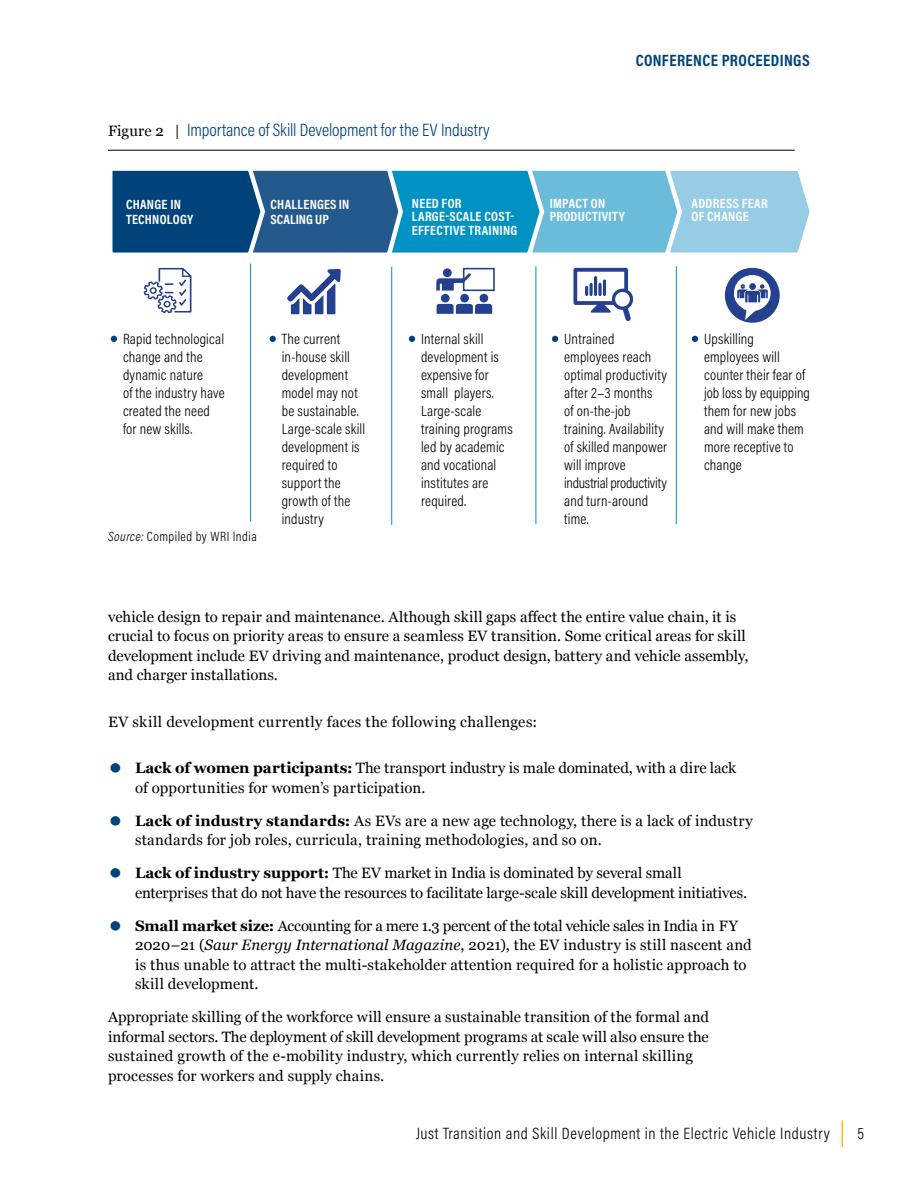
<style>
.page{position:relative;width:918px;height:1188px;background:#fff}
.page>*{position:absolute;margin:0;border:0;box-sizing:border-box;transform-origin:0 0}
.t1{font:300 18px "Acumin Pro Cond";letter-spacing:-.005em;color:#00427a}
.t2{font:300 16.5px "Acumin Pro Cond";letter-spacing:.04em;color:#000}
.t3{font:700 16.5px "Acumin Pro Cond";letter-spacing:.025em;color:#00427a}
.t4{font:15px/19.5px "Georgia";letter-spacing:.005em;color:#000}
.t5{font:300 15px/18px "Acumin Pro Cond";letter-spacing:.01em;color:#000}
.t6{font:700 13.5px/13.5px "Acumin Pro Cond";letter-spacing:.025em;color:#fff}
.t7{font:300 13.5px "Acumin Pro Cond";letter-spacing:.035em;color:#000}
.t8{font:700 13.5px/15px "Acumin Pro Cond";letter-spacing:.005em;color:#fff}
.s1{font-family:"Georgia";font-weight:400;font-size:15px;color:#000}
.s2{color:#00427a}
.s3{font-family:"Minion Pro";font-weight:400}
.s4{font-style:italic}
.s5{font-size:37.5px;color:#00427a}
.s6{font-weight:700}
</style>
<div class="page">
<svg style="left:842px;top:1120px;width:1px;height:27px"></svg>
<hr style="left:250px;top:264px;width:1px;height:258px;background:#0091c9">
<hr style="left:391px;top:267px;width:1px;height:258px;background:#0091c9">
<hr style="left:536px;top:266px;width:1px;height:258px;background:#0091c9">
<hr style="left:676px;top:266px;width:1px;height:258px;background:#0091c9">
<hr style="left:108px;top:150px;width:687px;height:1px;background:#000">
<svg style="left:112px;top:170px;width:698px;height:83px;background:#428fb7"></svg>
<svg style="left:436px;top:273px;width:35px;height:18px"></svg>
<svg style="left:437px;top:304px;width:55px;height:10px"></svg>
<div style="left:443px;top:268px;width:9px;height:9px;background:#25408f;border-radius:50%"></div>
<div style="left:460px;top:294px;width:9px;height:8px;background:#25408f;border-radius:50%"></div>
<div style="left:480px;top:294px;width:8px;height:8px;background:#25408f;border-radius:50%"></div>
<div style="left:441px;top:294px;width:9px;height:9px;background:#25408f;border-radius:50%"></div>
<div style="left:463px;top:268px;width:32px;height:23px;border:2px solid #25408f"></div>
<svg style="left:287px;top:269px;width:54px;height:45px"></svg>
<svg style="left:144px;top:268px;width:47px;height:45px"></svg>
<svg style="left:573px;top:268px;width:60px;height:53px"></svg>
<svg style="left:724px;top:268px;width:56px;height:55px"></svg>
<p class="t3" style="left:636px;top:50px;width:176px">CONFERENCE PROCEEDINGS</p>
<p class="t1" style="left:108px;top:119px;width:383px"><span class="s1">Figure 2 |</span> Importance of Skill Development for the EV Industry</p>
<p class="t6" style="left:126px;top:197px;width:69px;line-height:15px">CHANGE IN<br>TECHNOLOGY</p>
<p class="t8" style="left:271px;top:197px;width:80px">CHALLENGES IN<br>SCALING UP</p>
<p class="t6" style="left:412px;top:196px;width:107px">NEED FOR<br>LARGE-SCALE COST-<br>EFFECTIVE TRAINING</p>
<p class="t6" style="left:550px;top:196px;width:77px">IMPACT ON<br>PRODUCTIVITY</p>
<p class="t6" style="left:691px;top:196px;width:78px">ADDRESS FEAR<br>OF CHANGE</p>
<p class="t5" style="left:123px;top:330px;width:103px;text-indent:-15px"><span class="s2">●</span> Rapid technological change and the dynamic nature<br>of the industry have created the need for new skills.</p>
<p class="t5" style="left:282px;top:330px;width:85px;text-indent:-15px"><span class="s2">●</span> The current in-house skill development model may not be sustainable.<br>Large-scale skill development is required to support the growth of the industry</p>
<p class="t5" style="left:421px;top:330px;width:93px;text-indent:-15px"><span class="s2">●</span> Internal skill development is expensive for small players.<br>Large-scale training programs led by academic and vocational institutes are required.</p>
<p class="t5" style="left:564px;top:330px;width:104px;text-indent:-15px"><span class="s2">●</span> Untrained employees reach optimal productivity after 2<span class="s3">–</span>3 months<br>of on-the-job training. Availability of skilled manpower will improve industrial productivity and turn-around time.</p>
<p class="t5" style="left:704px;top:330px;width:107px;text-indent:-15px"><span class="s2">●</span> Upskilling employees will counter their fear of job loss by equipping them for new jobs and will make them more receptive to change</p>
<p class="t7" style="left:108px;top:528px;width:150px"><span class="s4">Source:</span> Compiled by WRI India</p>
<p class="t4" style="left:108px;top:606px;width:642px">vehicle design to repair and maintenance. Although skill gaps affect the entire value chain, it is crucial to focus on priority areas to ensure a seamless EV transition. Some critical areas for skill development include EV driving and maintenance, product design, battery and vehicle assembly, and charger installations.</p>
<p class="t4" style="left:108px;top:711px;width:431px">EV skill development currently faces the following challenges:</p>
<p class="t4" style="left:135px;top:758px;width:603px;text-indent:-27px"><span class="s5">•</span> <span class="s6">Lack of women participants:</span> The transport industry is male dominated, with a dire lack of opportunities for women’s participation.</p>
<p class="t4" style="left:135px;top:810px;width:619px;text-indent:-27px"><span class="s5">•</span> <span class="s6">Lack of industry standards:</span> As EVs are a new age technology, there is a lack of industry standards for job roles, curricula, training methodologies, and so on.</p>
<p class="t4" style="left:135px;top:863px;width:614px;text-indent:-27px"><span class="s5">•</span> <span class="s6">Lack of industry support:</span> The EV market in India is dominated by several small enterprises that do not have the resources to facilitate large-scale skill development initiatives.</p>
<p class="t4" style="left:135px;top:915px;width:618px;text-indent:-27px"><span class="s5">•</span> <span class="s6">Small market size:</span> Accounting for a mere 1.3 percent of the total vehicle sales in India in FY 2020–21 (<span class="s4">Saur Energy International Magazine</span>, 2021), the EV industry is still nascent and is thus unable to attract the multi-stakeholder attention required for a holistic approach to skill development.</p>
<p class="t4" style="left:108px;top:1007px;width:602px">Appropriate skilling of the workforce will ensure a sustainable transition of the formal and informal sectors. The deployment of skill development programs at scale will also ensure the sustained growth of the e-mobility industry, which currently relies on internal skilling processes for workers and supply chains.</p>
<p class="t2" style="left:416px;top:1122px;width:415px">Just Transition and Skill Development in the Electric Vehicle Industry</p>
<p class="t2" style="left:857px;top:1122px;width:8px">5</p>
</div>
